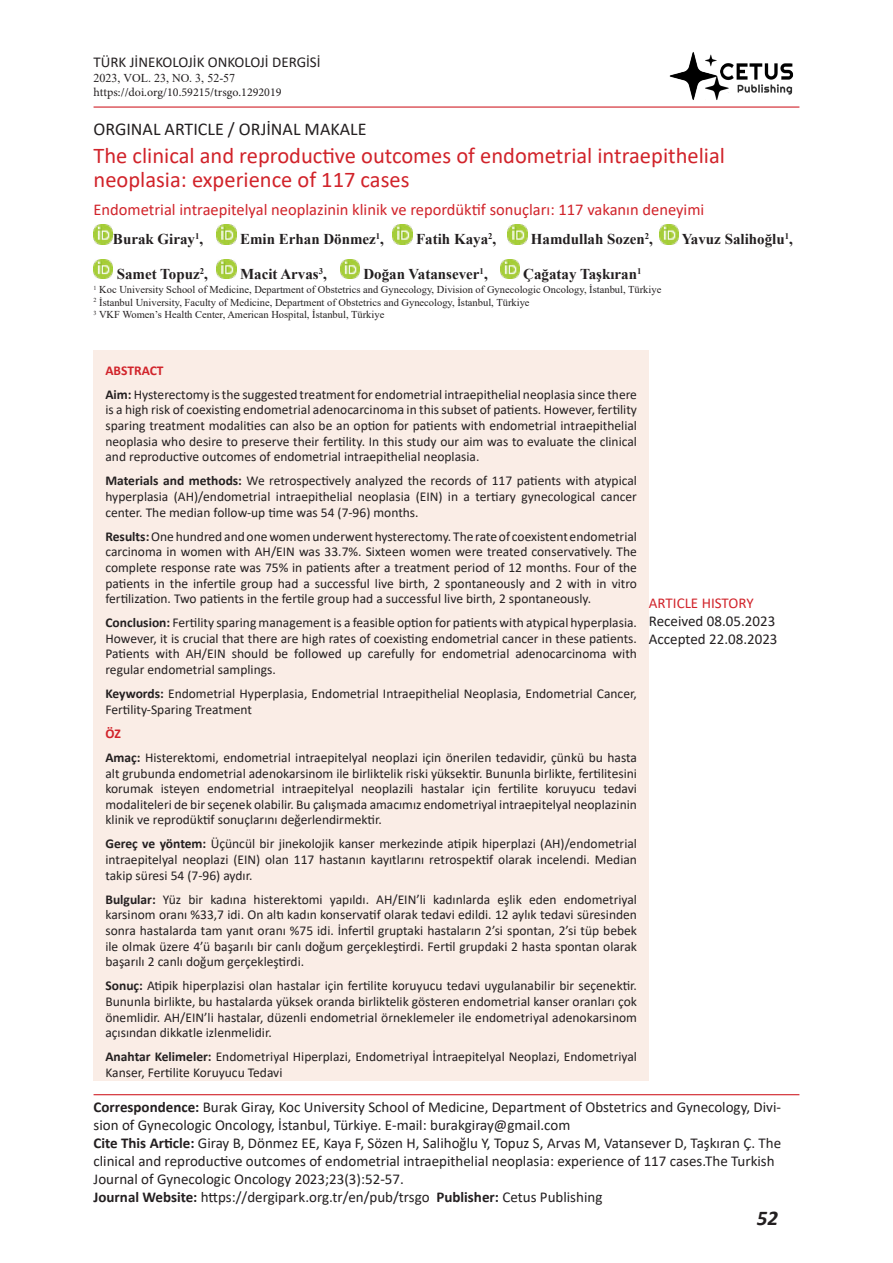
<style>
.page{position:relative;width:893px;height:1263px;background:#fff}
.page>*{position:absolute;margin:0;border:0;box-sizing:border-box;transform-origin:0 0}
.MAKALE_BAŞLIK{font:22.5px/24px "Calibri";color:#d1232a}
.t1{font:italic 700 21px "Calibri";color:#231f20}
.t2{font:18px "Calibri";color:#231f20}
.MAKALE_BAŞLIK_2__DİL{font:16.5px "Calibri";color:#d1232a}
.SORUMLU_YAZAR{font:15px/18px "Calibri";color:#231f20}
.t3{font:700 15px "Times New Roman";color:#231f20}
.t4{font:15px "Calibri";color:#d1232a}
.ÖZ_ABTRACT{font:13.5px/15.6px "Calibri";color:#231f20;text-align:justify}
.t5{font:700 13.5px "Calibri";color:#d1232a}
.t6{font:12px "Minion Pro";color:#231f20}
.t7{font:12px "Times New Roman";color:#231f20}
.t8{font:10.5px "Times New Roman";color:#231f20}
.t9{font:700 8.7px "Times New Roman";color:#231f20}
.s1{font-size:15px}
.s2{font-weight:700}
</style>
<div class="page">
<hr style="left:94px;top:106px;width:705px;height:2px;background:#d1232a">
<img style="left:669px;top:52px;width:125px;height:48px">
<hr style="left:94px;top:1094px;width:705px;height:1px;background:#d1232a">
<div style="left:94px;top:350px;width:555px;height:730px;background:#faede6"></div>
<img style="left:94px;top:225px;width:19px;height:19px">
<img style="left:217px;top:259px;width:19px;height:20px">
<img style="left:340px;top:259px;width:20px;height:20px">
<img style="left:500px;top:259px;width:19px;height:20px">
<img style="left:94px;top:259px;width:19px;height:20px">
<img style="left:659px;top:225px;width:19px;height:19px">
<img style="left:508px;top:225px;width:19px;height:19px">
<img style="left:393px;top:225px;width:19px;height:19px">
<img style="left:217px;top:225px;width:19px;height:19px">
<p class="SORUMLU_YAZAR" style="left:94px;top:53px;width:229px">TÜRK JİNEKOLOJİK ONKOLOJİ DERGİSİ</p>
<p class="t7" style="left:94px;top:69px;width:143px">2023, VOL. 23, NO. 3, 52-57</p>
<p class="t6" style="left:94px;top:84px;width:190px">https://doi.org/10.59215/trsgo.1292019</p>
<p class="t2" style="left:94px;top:116px;width:275px">ORGINAL ARTICLE / ORJİNAL MAKALE</p>
<p class="MAKALE_BAŞLIK" style="left:94px;top:143px;width:633px">The clinical and reproductive outcomes of endometrial intraepithelial neoplasia: experience of 117 cases</p>
<p class="MAKALE_BAŞLIK_2__DİL" style="left:94px;top:198px;width:612px">Endometrial intraepitelyal neoplazinin klinik ve repordüktif sonuçları: 117 vakanın deneyimi</p>
<p class="MAKALE_BAŞLIK_2__DİL" style="left:185px;top:198px;width:7px">̇</p>
<p class="t3" style="left:113px;top:228px;width:92px">Burak Giray<sup>1</sup>,</p>
<p class="t8" style="left:94px;top:282px;width:569px"><sup>1</sup> Koc University School of Medicine, Department of Obstetrics and Gynecology, Division of Gynecologic Oncology, İstanbul, Türkiye</p>
<p class="t8" style="left:94px;top:295px;width:437px"><sup>2</sup> İstanbul University, Faculty of Medicine, Department of Obstetrics and Gynecology, İstanbul, Türkiye</p>
<p class="t8" style="left:94px;top:308px;width:292px"><sup>3</sup> VKF Women’s Health Center, American Hospital, İstanbul, Türkiye</p>
<p class="t3" style="left:240px;top:228px;width:137px">Emin Erhan Dönmez</p>
<p class="t9" style="left:376px;top:230px;width:10px">1<span class="s1">,</span></p>
<p class="t9" style="left:488px;top:230px;width:6px">2</p>
<p class="t9" style="left:645px;top:230px;width:6px">2</p>
<p class="t3" style="left:682px;top:228px;width:113px">Yavuz Salihoğlu<sup>1</sup>,</p>
<p class="t3" style="left:416px;top:228px;width:82px">Fatih Kaya ,</p>
<p class="t3" style="left:531px;top:228px;width:123px">Hamdullah Sozen ,</p>
<p class="t3" style="left:117px;top:263px;width:93px">Samet Topuz<sup>2</sup>,</p>
<p class="t3" style="left:240px;top:263px;width:88px">Macit Arvas<sup>3</sup>,</p>
<p class="t3" style="left:363px;top:263px;width:126px">Doğan Vatansever<sup>1</sup>,</p>
<p class="t3" style="left:523px;top:263px;width:120px">Çağatay Taşkıran<sup>1</sup></p>
<p class="t5" style="left:105px;top:361px;width:60px">ABSTRACT</p>
<p class="ÖZ_ABTRACT" style="left:105px;top:386px;width:533px"><span class="s2">Aim:</span> Hysterectomy is the suggested treatment for endometrial intraepithelial neoplasia since there is a high risk of coexisting endometrial adenocarcinoma in this subset of patients. However, fertility sparing treatment modalities can also be an option for patients with endometrial intraepithelial neoplasia who desire to preserve their fertility. In this study our aim was to evaluate the clinical and reproductive outcomes of endometrial intraepithelial neoplasia.</p>
<p class="ÖZ_ABTRACT" style="left:105px;top:473px;width:533px"><span class="s2">Materials and methods:</span> We retrospectively analyzed the records of 117 patients with atypical hyperplasia (AH)/endometrial intraepithelial neoplasia (EIN) in a tertiary gynecological cancer center. The median follow-up time was 54 (7-96) months.</p>
<p class="ÖZ_ABTRACT" style="left:105px;top:528px;width:533px"><span class="s2">Results:</span> One hundred and one women underwent hysterectomy. The rate of coexistent endometrial carcinoma in women with AH/EIN was 33.7%. Sixteen women were treated conservatively. The complete response rate was 75% in patients after a treatment period of 12 months. Four of the patients in the infertile group had a successful live birth, 2 spontaneously and 2 with in vitro fertilization. Two patients in the fertile group had a successful live birth, 2 spontaneously.</p>
<p class="ÖZ_ABTRACT" style="left:105px;top:615px;width:533px"><span class="s2">Conclusion:</span> Fertility sparing management is a feasible option for patients with atypical hyperplasia.<br>However, it is crucial that there are high rates of coexisting endometrial cancer in these patients.<br>Patients with AH/EIN should be followed up carefully for endometrial adenocarcinoma with regular endometrial samplings.</p>
<p class="ÖZ_ABTRACT" style="left:105px;top:685px;width:533px"><span class="s2">Keywords:</span> Endometrial Hyperplasia, Endometrial Intraepithelial Neoplasia, Endometrial Cancer,<br>Fertility-Sparing Treatment</p>
<p class="t5" style="left:105px;top:724px;width:17px">ÖZ</p>
<p class="ÖZ_ABTRACT" style="left:105px;top:749px;width:533px"><span class="s2">Amaç:</span> Histerektomi, endometrial intraepitelyal neoplazi için önerilen tedavidir, çünkü bu hasta alt grubunda endometrial adenokarsinom ile birliktelik riski yüksektir. Bununla birlikte, fertilitesini korumak isteyen endometrial intraepitelyal neoplazili hastalar için fertilite koruyucu tedavi modaliteleri de bir seçenek olabilir. Bu çalışmada amacımız endometriyal intraepitelyal neoplazinin klinik ve reprodüktif sonuçlarını değerlendirmektir.</p>
<p class="ÖZ_ABTRACT" style="left:105px;top:836px;width:533px"><span class="s2">Gereç ve yöntem:</span> Üçüncül bir jinekolojik kanser merkezinde atipik hiperplazi (AH)/endometrial intraepitelyal neoplazi (EIN) olan 117 hastanın kayıtlarını retrospektif olarak incelendi. Median takip süresi 54 (7-96) aydır.</p>
<p class="ÖZ_ABTRACT" style="left:105px;top:891px;width:533px"><span class="s2">Bulgular:</span> Yüz bir kadına histerektomi yapıldı. AH/EIN’li kadınlarda eşlik eden endometriyal karsinom oranı %33,7 idi. On altı kadın konservatif olarak tedavi edildi. 12 aylık tedavi süresinden sonra hastalarda tam yanıt oranı %75 idi. İnfertil gruptaki hastaların 2’si spontan, 2’si tüp bebek ile olmak üzere 4’ü başarılı bir canlı doğum gerçekleştirdi. Fertil grupdaki 2 hasta spontan olarak başarılı 2 canlı doğum gerçekleştirdi.</p>
<p class="ÖZ_ABTRACT" style="left:105px;top:978px;width:533px"><span class="s2">Sonuç:</span> Atipik hiperplazisi olan hastalar için fertilite koruyucu tedavi uygulanabilir bir seçenektir.<br>Bununla birlikte, bu hastalarda yüksek oranda birliktelik gösteren endometrial kanser oranları çok önemlidir. AH/EIN’li hastalar, düzenli endometrial örneklemeler ile endometriyal adenokarsinom açısından dikkatle izlenmelidir.</p>
<p class="ÖZ_ABTRACT" style="left:105px;top:1048px;width:533px"><span class="s2">Anahtar Kelimeler:</span> Endometriyal Hiperplazi, Endometriyal İntraepitelyal Neoplazi, Endometriyal<br>Kanser, Fertilite Koruyucu Tedavi</p>
<p class="t4" style="left:649px;top:592px;width:106px">ARTICLE HISTORY</p>
<p class="SORUMLU_YAZAR" style="left:649px;top:611px;width:128px">Received 08.05.2023</p>
<p class="SORUMLU_YAZAR" style="left:649px;top:629px;width:130px">Accepted 22.08.2023</p>
<p class="SORUMLU_YAZAR" style="left:94px;top:1097px;width:689px"><span class="s2">Correspondence:</span> Burak Giray, Koc University School of Medicine, Department of Obstetrics and Gynecology, Divi&shy;sion of Gynecologic Oncology, İstanbul, Türkiye. E-mail: burakgiray@gmail.com<br><span class="s2">Cite This Article:</span> Giray B, Dönmez EE, Kaya F, Sözen H, Salihoğlu Y, Topuz S, Arvas M, Vatansever D, Taşkıran Ç. The clinical and reproductive outcomes of endometrial intraepithelial neoplasia: experience of 117 cases.The Turkish Journal of Gynecologic Oncology 2023;23(3):52-57.<br><span class="s2">Journal Website:</span> https://dergipark.org.tr/en/pub/trsgo <span class="s2">Publisher:</span> Cetus Publishing</p>
<h2 class="t1" style="left:757px;top:1203px;width:23px">52</h2>
</div>
